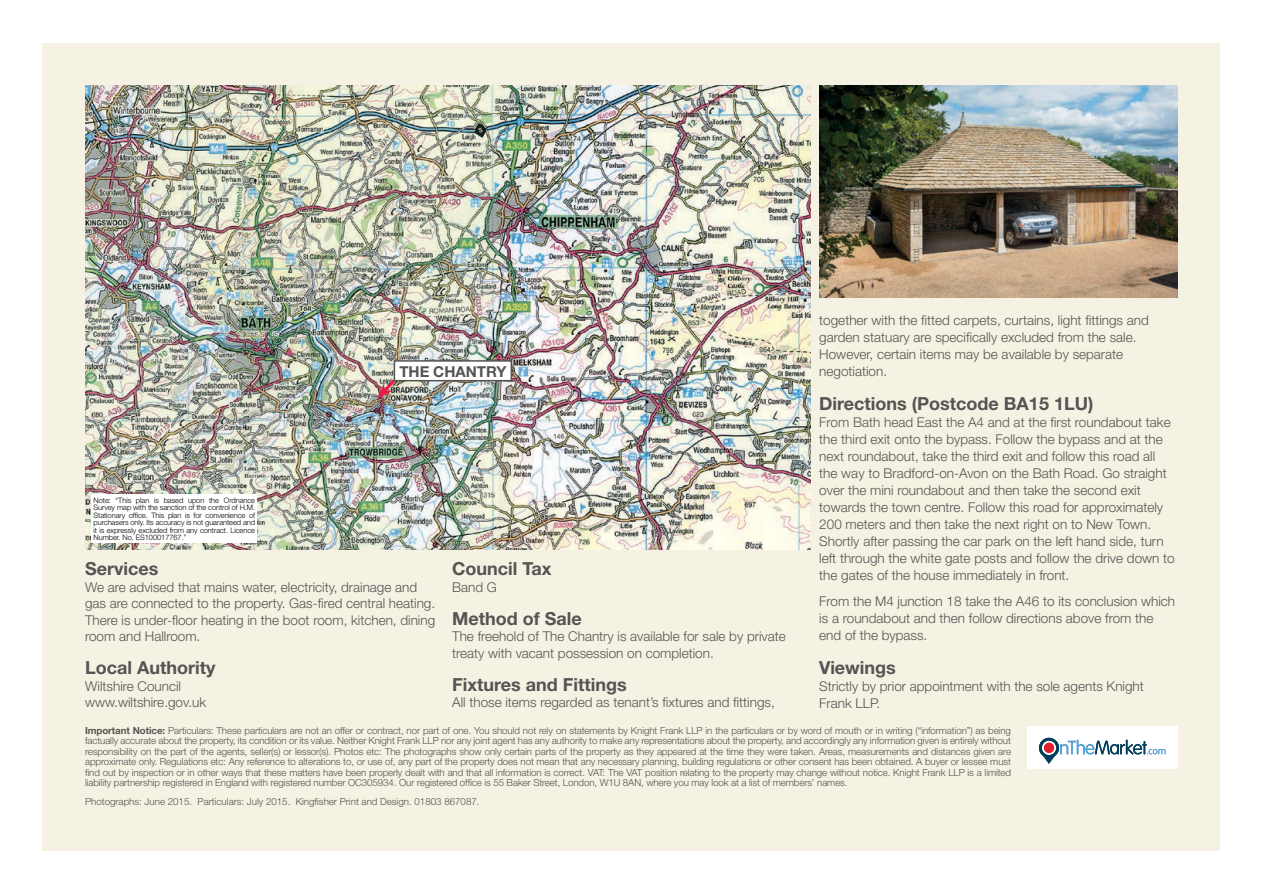
<style>
.page{position:relative;width:1263px;height:893px;background:#fff}
.page>*{position:absolute;margin:0;border:0;box-sizing:border-box;transform-origin:0 0}
.t1{font:700 18px "Helvetica Neue";color:#575352}
.t2{font:700 15px "Helvetica Neue";color:#575352}
.t3{font:300 13.5px/17px "Helvetica Neue";color:#575352}
.t4{font:300 9.75px/10.5px "Helvetica Neue";color:#575352;text-align:justify}
.t5{font:300 7.5px/7.5px "Helvetica Neue";letter-spacing:-.01em;color:#000;text-align:justify}
.s1{font-weight:700}
</style>
<div class="page">
<div style="left:43px;top:43px;width:1177px;height:807px;background:#f5f1e3"></div>
<img style="left:85px;top:85px;width:726px;height:465px">
<div style="left:91px;top:494px;width:166px;height:49px;background:#fff"></div>
<svg style="left:377px;top:376px;width:22px;height:23px"></svg>
<div style="left:394px;top:361px;width:117px;height:20px;background:#fff"></div>
<div style="left:394px;top:360px;width:118px;height:21px;border:2px solid #575352"></div>
<div style="left:1026px;top:726px;width:151px;height:43px;background:#fff"></div>
<svg style="left:1039px;top:738px;width:126px;height:26px"></svg>
<div style="left:1044px;top:743px;width:10px;height:10px;background:#e21e2e;border-radius:50%"></div>
<img style="left:819px;top:85px;width:359px;height:213px">
<p class="t5" style="left:94px;top:496px;width:163px">Note: “This plan is based upon the Ordnance Survey map with the sanction of the control of H.M.<br>Stationary office. This plan is for convenience of purchasers only. Its accuracy is not guaranteed and it is expressly excluded from any contract. Licence Number. No. ES100017767.”</p>
<h2 class="t2" style="left:399px;top:362px;width:108px">The chantry</h2>
<h1 class="t1" style="left:85px;top:558px;width:75px">Services</h1>
<h3 class="t3" style="left:85px;top:579px;width:352px;line-height:16.5px">We are advised that mains water, electricity, drainage and gas are connected to the property. Gas-fired central heating.<br>There is under-floor heating in the boot room, kitchen, dining room and Hallroom.</h3>
<h1 class="t1" style="left:85px;top:657px;width:132px">Local Authority</h1>
<h3 class="t3" style="left:85px;top:678px;width:123px;line-height:16.5px">Wiltshire Council www.wiltshire.gov.uk</h3>
<h1 class="t1" style="left:452px;top:558px;width:101px">Council Tax</h1>
<h3 class="t3" style="left:452px;top:578px;width:46px">Band G</h3>
<h1 class="t1" style="left:452px;top:607px;width:131px">Method of Sale</h1>
<h3 class="t3" style="left:452px;top:628px;width:335px;line-height:16.5px">The freehold of The Chantry is available for sale by private treaty with vacant possession on completion.</h3>
<h1 class="t1" style="left:452px;top:673px;width:176px">Fixtures and Fittings</h1>
<h3 class="t3" style="left:452px;top:694px;width:324px">All those items regarded as tenant’s fixtures and fittings,</h3>
<h3 class="t3" style="left:819px;top:312px;width:331px">together with the fitted carpets, curtains, light fittings and garden statuary are specifically excluded from the sale.<br>However, certain items may be available by separate negotiation.</h3>
<h1 class="t1" style="left:819px;top:393px;width:276px">Directions (Postcode BA15 1LU)</h1>
<p class="t3" style="left:819px;top:414px;width:357px">From Bath head East the A4 and at the first roundabout take the third exit onto the bypass. Follow the bypass and at the next roundabout, take the third exit and follow this road all the way to Bradford-on-Avon on the Bath Road. Go straight over the mini roundabout and then take the second exit towards the town centre. Follow this road for approximately 200 meters and then take the next right on to New Town.<br>Shortly after passing the car park on the left hand side, turn left through the white gate posts and follow the drive down to the gates of the house immediately in front.</p>
<h3 class="t3" style="left:819px;top:592px;width:357px">From the M4 junction 18 take the A46 to its conclusion which is a roundabout and then follow directions above from the end of the bypass.</h3>
<h1 class="t1" style="left:819px;top:656px;width:78px">Viewings</h1>
<h3 class="t3" style="left:819px;top:677px;width:326px">Strictly by prior appointment with the sole agents Knight<br>Frank LLP.</h3>
<p class="t4" style="left:85px;top:725px;width:927px"><span class="s1">Important Notice:</span> Particulars: These particulars are not an offer or contract, nor part of one. You should not rely on statements by Knight Frank LLP in the particulars or by word of mouth or in writing (“information”) as being factually accurate about the property, its condition or its value. Neither Knight Frank LLP nor any joint agent has any authority to make any representations about the property, and accordingly any information given is entirely without responsibility on the part of the agents, seller(s) or lessor(s). Photos etc: The photographs show only certain parts of the property as they appeared at the time they were taken. Areas, measurements and distances given are approximate only. Regulations etc: Any reference to alterations to, or use of, any part of the property does not mean that any necessary planning, building regulations or other consent has been obtained. A buyer or lessee must find out by inspection or in other ways that these matters have been properly dealt with and that all information is correct. VAT: The VAT position relating to the property may change without notice. Knight Frank LLP is a limited liability partnership registered in England with registered number OC305934. Our registered office is 55 Baker Street, London, W1U 8AN, where you may look at a list of members’ names.</p>
<p class="t4" style="left:85px;top:796px;width:396px">Photographs: June 2015. Particulars: July 2015. Kingfisher Print and Design. 01803 867087.</p>
</div>
